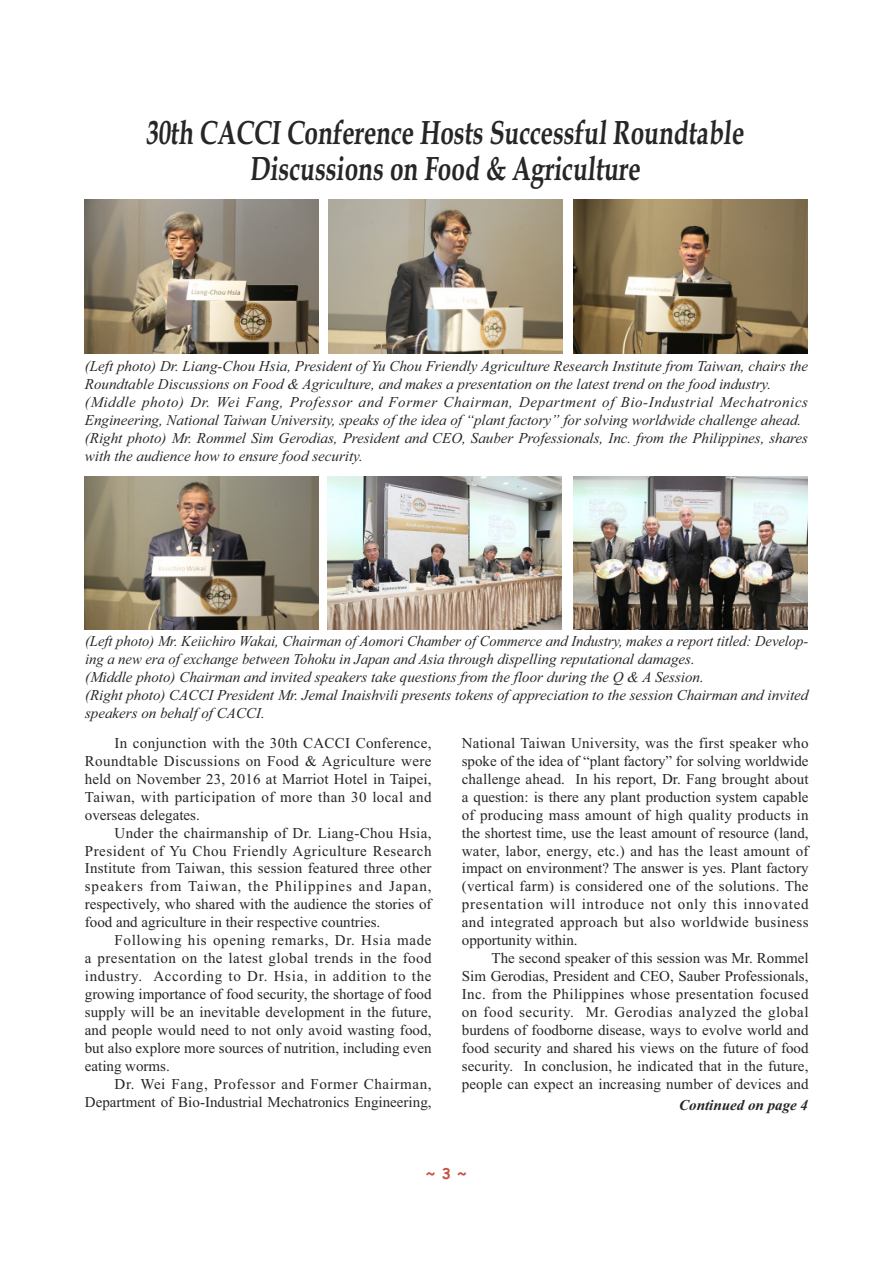
<style>
.page{position:relative;width:893px;height:1263px;background:#fff}
.page>*{position:absolute;margin:0;border:0;box-sizing:border-box;transform-origin:0 0}
.t1{font:700 33.75px/35.8px "Book Antiqua";color:#272525;text-align:center;scale:.72 1}
.t2{font:15px/18px "Times New Roman";color:#272525;text-align:justify}
.t3{font:italic 15px/18px "Times New Roman";color:#272525}
.t4{font:italic 700 15px "Times New Roman";color:#272525}
.t5{font:700 15px "Comic Sans MS";color:#c75244}
</style>
<div class="page">
<img style="left:327px;top:476px;width:234px;height:153px">
<img style="left:84px;top:476px;width:234px;height:153px">
<img style="left:329px;top:200px;width:234px;height:153px">
<img style="left:573px;top:200px;width:234px;height:153px">
<img style="left:84px;top:200px;width:234px;height:153px">
<img style="left:573px;top:476px;width:234px;height:153px">
<h1 class="t1" style="left:146px;top:118px;width:835px">30th CACCI Conference Hosts Successful Roundtable<br>Discussions on Food &amp; Agriculture</h1>
<p class="t3" style="left:85px;top:358px;width:724px">(Left photo) Dr. Liang-Chou Hsia, President of Yu Chou Friendly Agriculture Research Institute from Taiwan, chairs the Roundtable Discussions on Food &amp; Agriculture, and makes a presentation on the latest trend on the food industry. (Middle photo) Dr. Wei Fang, Professor and Former Chairman, Department of Bio-Industrial Mechatronics Engineering, National Taiwan University, speaks of the idea of “plant factory” for solving worldwide challenge ahead. (Right photo) Mr. Rommel Sim Gerodias, President and CEO, Sauber Professionals, Inc. from the Philippines, shares with the audience how to ensure food security.</p>
<p class="t3" style="left:85px;top:633px;width:724px">(Left photo) Mr. Keiichiro Wakai, Chairman of Aomori Chamber of Commerce and Industry, makes a report titled: Develop&shy;ing a new era of exchange between Tohoku in Japan and Asia through dispelling reputational damages.<br>(Middle photo) Chairman and invited speakers take questions from the floor during the Q &amp; A Session.<br>(Right photo) CACCI President Mr. Jemal Inaishvili presents tokens of appreciation to the session Chairman and invited speakers on behalf of CACCI.</p>
<p class="t2" style="left:85px;top:735px;width:348px;text-indent:30px">In conjunction with the 30th CACCI Conference, Roundtable Discussions on Food &amp; Agriculture were held on November 23, 2016 at Marriot Hotel in Taipei, Taiwan, with participation of more than 30 local and overseas delegates.</p>
<p class="t2" style="left:85px;top:825px;width:348px;text-indent:30px">Under the chairmanship of Dr. Liang-Chou Hsia, President of Yu Chou Friendly Agriculture Research Institute from Taiwan, this session featured three other speakers from Taiwan, the Philippines and Japan, respectively, who shared with the audience the stories of food and agriculture in their respective countries.</p>
<p class="t2" style="left:85px;top:933px;width:348px;text-indent:30px">Following his opening remarks, Dr. Hsia made a presentation on the latest global trends in the food industry. According to Dr. Hsia, in addition to the growing importance of food security, the shortage of food supply will be an inevitable development in the future, and people would need to not only avoid wasting food, but also explore more sources of nutrition, including even eating worms.</p>
<p class="t2" style="left:85px;top:1076px;width:348px;text-align:right">Dr. Wei Fang, Professor and Former Chairman,<br>Department of Bio-Industrial Mechatronics Engineering,</p>
<p class="t2" style="left:462px;top:735px;width:348px">National Taiwan University, was the first speaker who spoke of the idea of “plant factory” for solving worldwide challenge ahead. In his report, Dr. Fang brought about a question: is there any plant production system capable of producing mass amount of high quality products in the shortest time, use the least amount of resource (land, water, labor, energy, etc.) and has the least amount of impact on environment? The answer is yes. Plant factory (vertical farm) is considered one of the solutions. The presentation will introduce not only this innovated and integrated approach but also worldwide business opportunity within.</p>
<p class="t2" style="left:462px;top:951px;width:348px;text-indent:30px">The second speaker of this session was Mr. Rommel Sim Gerodias, President and CEO, Sauber Professionals, Inc. from the Philippines whose presentation focused on food security. Mr. Gerodias analyzed the global burdens of foodborne disease, ways to evolve world and food security and shared his views on the future of food security. In conclusion, he indicated that in the future, people can expect an increasing number of devices and</p>
<p class="t4" style="left:679px;top:1100px;width:130px">Continued on page 4</p>
<p class="t5" style="left:426px;top:1166px;width:42px">~ 3 ~</p>
</div>
